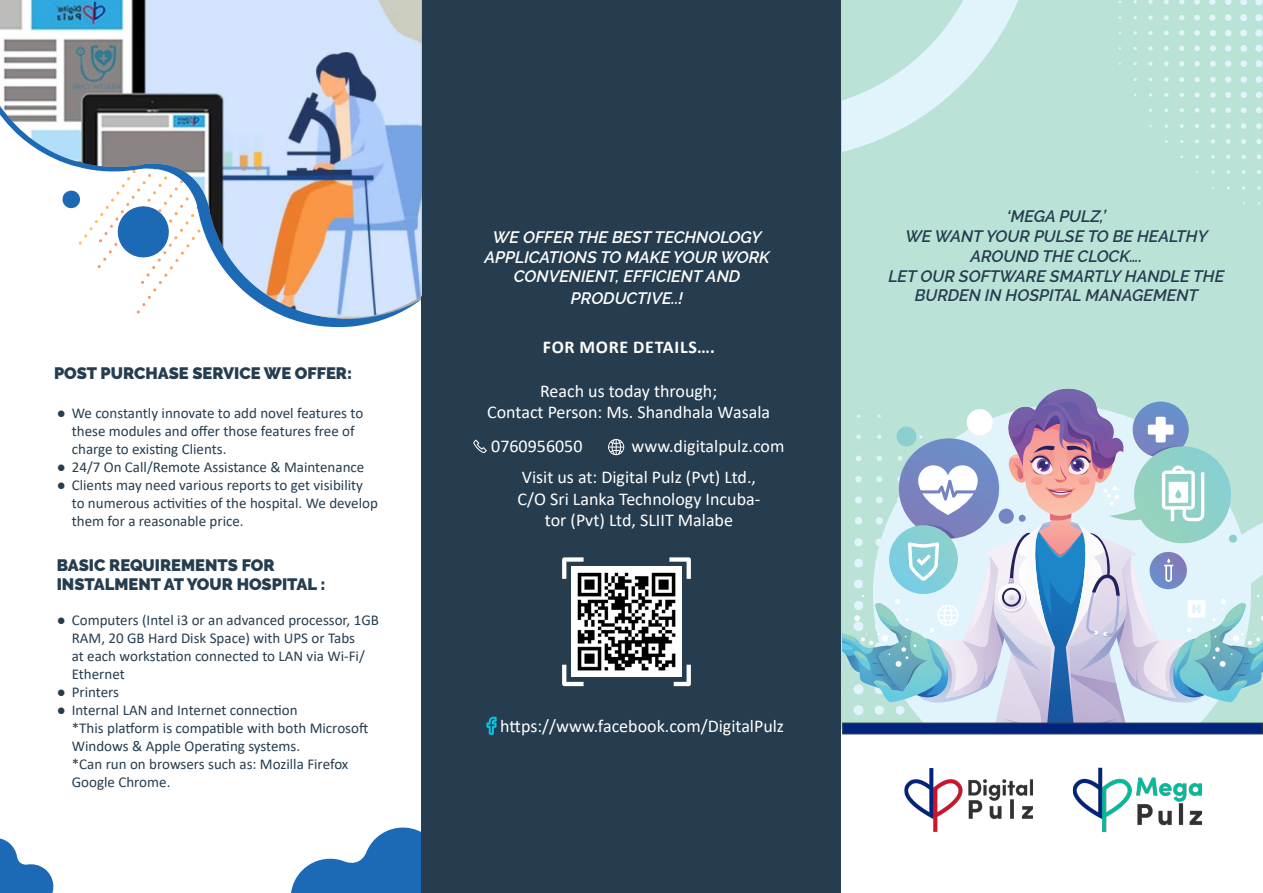
<style>
.page{position:relative;width:1263px;height:893px;background:#fff}
.page>*{position:absolute;margin:0;border:0;box-sizing:border-box;transform-origin:0 0}
.t1{font:18px/21.6px "Calibri";color:#fff;text-align:center}
.t2{font:700 18px "Calibri";letter-spacing:.04em;color:#fff}
.t3{font:italic 600 16.5px/19.8px "Raleway";color:#263d4f;text-align:center}
.t4{font:italic 600 16.5px "Raleway";color:#fff}
.t5{font:900 16.5px "Raleway";color:#263d4f}
.t6{font:15px/18px "Calibri";color:#263d4f}
</style>
<div class="page">
<svg style="left:842px;top:0;width:421px;height:389px;background:#bce3d9"></svg>
<svg style="left:842px;top:389px;width:421px;height:334px;background:#b6cdda"></svg>
<svg style="left:0;top:838px;width:54px;height:55px"></svg>
<svg style="left:291px;top:827px;width:130px;height:66px"></svg>
<div style="left:421px;top:0;width:419px;height:893px;background:#263d4f"></div>
<img style="left:904px;top:768px;width:129px;height:64px">
<img style="left:1072px;top:767px;width:130px;height:66px">
<div style="left:843px;top:723px;width:419px;height:11px;background:#00247d"></div>
<div style="left:842px;top:723px;width:421px;height:11px;border:2px solid #23384a"></div>
<img style="left:571px;top:567px;width:110px;height:109px">
<svg style="left:562px;top:557px;width:22px;height:22px"></svg>
<svg style="left:562px;top:665px;width:22px;height:21px"></svg>
<svg style="left:669px;top:557px;width:22px;height:22px"></svg>
<svg style="left:674px;top:665px;width:17px;height:21px"></svg>
<img style="left:0;top:0;width:422px;height:321px">
<svg style="left:473px;top:440px;width:14px;height:13px"></svg>
<svg style="left:608px;top:439px;width:16px;height:16px"></svg>
<svg style="left:487px;top:717px;width:9px;height:18px"></svg>
<p class="t5" style="left:54px;top:363px;width:300px">POST PURCHASE SERVICE WE OFFER:</p>
<p class="t6" style="left:57px;top:403px;width:308px">● We constantly innovate to add novel features to</p>
<p class="t6" style="left:72px;top:421px;width:284px">these modules and offer those features free of charge to existing Clients.</p>
<p class="t6" style="left:57px;top:457px;width:309px">● 24/7 On Call/Remote Assistance &amp; Maintenance</p>
<p class="t6" style="left:57px;top:475px;width:308px">● Clients may need various reports to get visibility</p>
<p class="t6" style="left:72px;top:493px;width:308px">to numerous activities of the hospital. We develop them for a reasonable price.</p>
<p class="t5" style="left:57px;top:555px;width:219px">BASIC REQUIREMENTS FOR</p>
<p class="t5" style="left:57px;top:575px;width:270px">INSTALMENT AT YOUR HOSPITAL :</p>
<p class="t6" style="left:57px;top:610px;width:324px">● Computers (Intel i3 or an advanced processor, 1GB</p>
<p class="t6" style="left:72px;top:628px;width:295px">RAM, 20 GB Hard Disk Space) with UPS or Tabs at each workstation connected to LAN via Wi-Fi/<br>Ethernet</p>
<p class="t6" style="left:57px;top:682px;width:64px">● Printers</p>
<p class="t6" style="left:57px;top:700px;width:243px">● Internal LAN and Internet connection</p>
<p class="t6" style="left:72px;top:718px;width:298px">*This platform is compatible with both Microsoft<br>Windows &amp; Apple Operating systems.</p>
<p class="t6" style="left:72px;top:754px;width:278px">*Can run on browsers such as: Mozilla Firefox<br>Google Chrome.</p>
<p class="t4" style="left:493px;top:228px;width:270px">WE OFFER THE BEST TECHNOLOGY</p>
<p class="t4" style="left:485px;top:247px;width:287px">APPLICATIONS TO MAKE YOUR WORK</p>
<p class="t4" style="left:514px;top:267px;width:228px">CONVENIENT, EFFICIENT AND</p>
<p class="t4" style="left:571px;top:289px;width:114px">PRODUCTIVE..!</p>
<p class="t2" style="left:543px;top:335px;width:173px">FOR MORE DETAILS….</p>
<p class="t1" style="left:540px;top:379px;width:179px">Reach us today through;</p>
<p class="t1" style="left:487px;top:401px;width:284px">Contact Person: Ms. Shandhala Wasala</p>
<p class="t1" style="left:491px;top:435px;width:93px">0760956050</p>
<p class="t1" style="left:631px;top:435px;width:154px">www.digitalpulz.com</p>
<p class="t1" style="left:518px;top:466px;width:244px">Visit us at: Digital Pulz (Pvt) Ltd.,<br>C/O Sri Lanka Technology Incuba&shy;tor (Pvt) Ltd, SLIIT Malabe</p>
<p class="t1" style="left:500px;top:715px;width:285px">https://www.facebook.com/DigitalPulz</p>
<p class="t3" style="left:1007px;top:207px;width:101px">‘MEGA PULZ,’</p>
<p class="t3" style="left:905px;top:226px;width:304px">WE WANT YOUR PULSE TO BE HEALTHY<br>AROUND THE CLOCK….</p>
<p class="t3" style="left:888px;top:266px;width:337px">LET OUR SOFTWARE SMARTLY HANDLE THE<br>BURDEN IN HOSPITAL MANAGEMENT</p>
</div>
